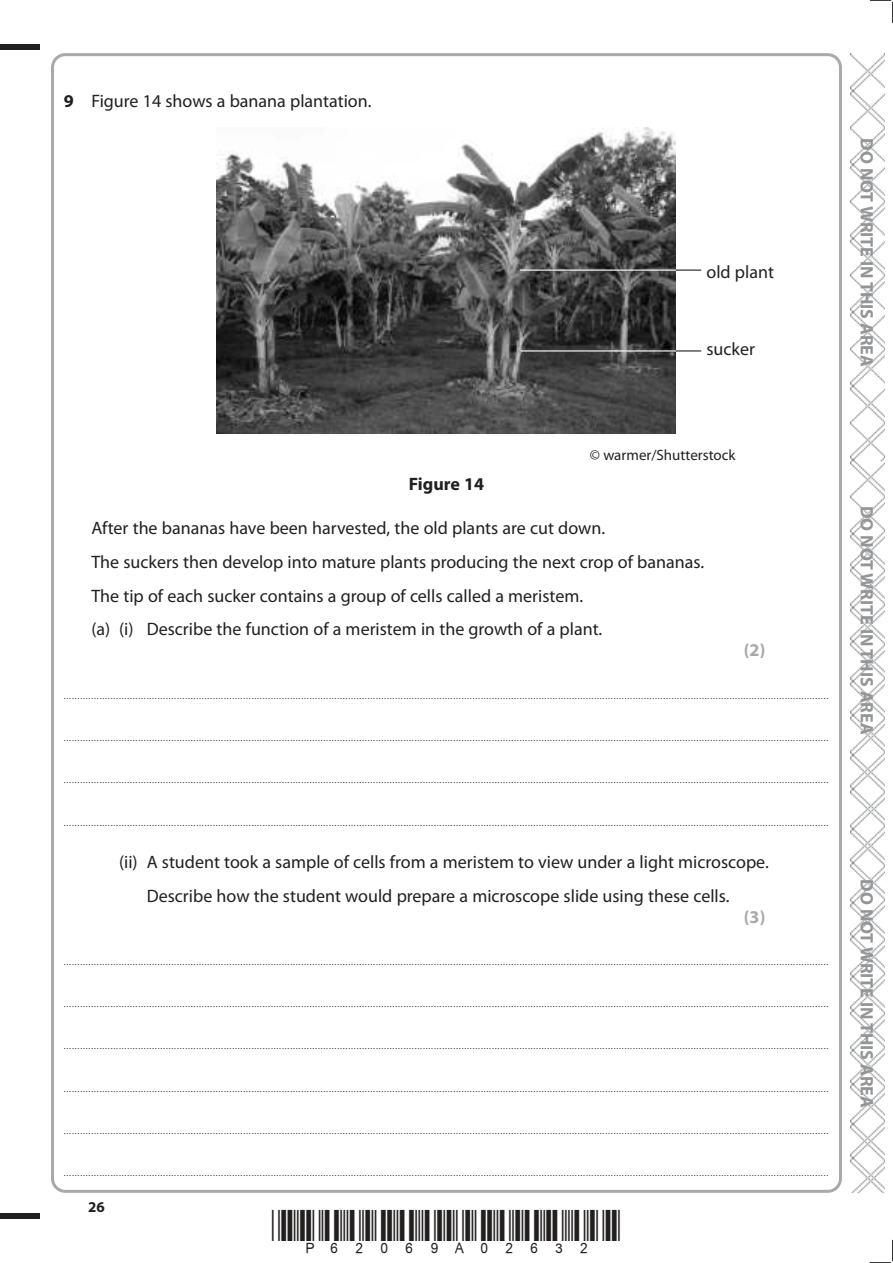
<style>
.page{position:relative;width:893px;height:1263px;background:#fff}
.page>*{position:absolute;margin:0;border:0;box-sizing:border-box;transform-origin:0 0}
.t1{font:18px/33.8px "Myriad Pro";color:#221f1f}
.t2{font:700 18px "Myriad Pro";color:#939597}
.t3{font:700 18px "Myriad Pro";color:#221f1f}
.t4{font:700 18px "Myriad Pro";color:#a7a9ab}
.t5{font:15px "Myriad Pro";color:#221f1f}
.t6{font:700 15px "Myriad Pro";color:#221f1f}
.t7{font:9px "Myriad Pro";color:#221f1f}
.s1{font-weight:700}
</style>
<div class="page">
<div style="left:0;top:44px;width:40px;height:5px;background:#221f1f"></div>
<div style="left:0;top:1214px;width:40px;height:5px;background:#221f1f"></div>
<svg style="left:870px;top:0;width:23px;height:23px"></svg>
<svg style="left:870px;top:1240px;width:23px;height:23px"></svg>
<img style="left:850px;top:53px;width:34px;height:1140px">
<hr style="left:669px;top:270px;width:32px;height:1px;background:#221f1f">
<hr style="left:669px;top:350px;width:32px;height:1px;background:#221f1f">
<img style="left:216px;top:128px;width:460px;height:306px">
<hr style="left:520px;top:270px;width:156px;height:1px;background:#fff">
<hr style="left:521px;top:350px;width:155px;height:1px;background:#fff">
<h1 class="t1" style="left:64px;top:86px;width:309px"><span class="s1">9</span> Figure 14 shows a banana plantation.</h1>
<h1 class="t1" style="left:706px;top:256px;width:69px">old plant</h1>
<h1 class="t1" style="left:706px;top:334px;width:50px">sucker</h1>
<h1 class="t2" style="left:877px;top:138px;width:230px;rotate:90deg">DO NOT WRITE IN THIS AREA</h1>
<h2 class="t5" style="left:590px;top:449px;width:147px">© warmer/Shutterstock</h2>
<h1 class="t3" style="left:409px;top:477px;width:77px">Figure 14</h1>
<p class="t1" style="left:91px;top:513px;width:614px">After the bananas have been harvested, the old plants are cut down.<br>The suckers then develop into mature plants producing the next crop of bananas.<br>The tip of each sucker contains a group of cells called a meristem.<br>(a) (i) Describe the function of a meristem in the growth of a plant.</p>
<h1 class="t4" style="left:744px;top:643px;width:23px">(2)</h1>
<p class="t7" style="left:64px;top:692px;width:766px">.....................................................................................................................................................................................................................................................................................</p>
<p class="t7" style="left:64px;top:734px;width:766px">.....................................................................................................................................................................................................................................................................................</p>
<p class="t7" style="left:64px;top:777px;width:766px">.....................................................................................................................................................................................................................................................................................</p>
<p class="t7" style="left:64px;top:819px;width:766px">.....................................................................................................................................................................................................................................................................................</p>
<h1 class="t1" style="left:147px;top:846px;width:624px;text-indent:-28px">(ii) A student took a sample of cells from a meristem to view under a light microscope.<br>Describe how the student would prepare a microscope slide using these cells.</h1>
<h1 class="t4" style="left:744px;top:909px;width:23px">(3)</h1>
<p class="t7" style="left:64px;top:958px;width:766px">.....................................................................................................................................................................................................................................................................................</p>
<p class="t7" style="left:64px;top:1000px;width:766px">.....................................................................................................................................................................................................................................................................................</p>
<p class="t7" style="left:64px;top:1043px;width:766px">.....................................................................................................................................................................................................................................................................................</p>
<p class="t7" style="left:64px;top:1085px;width:766px">.....................................................................................................................................................................................................................................................................................</p>
<p class="t7" style="left:64px;top:1127px;width:766px">.....................................................................................................................................................................................................................................................................................</p>
<p class="t7" style="left:64px;top:1170px;width:766px">.....................................................................................................................................................................................................................................................................................</p>
<h2 class="t6" style="left:88px;top:1201px;width:18px">26</h2>
<h1 class="t2" style="left:877px;top:506px;width:230px;rotate:90deg">DO NOT WRITE IN THIS AREA</h1>
<h1 class="t2" style="left:877px;top:879px;width:230px;rotate:90deg">DO NOT WRITE IN THIS AREA</h1>
</div>
